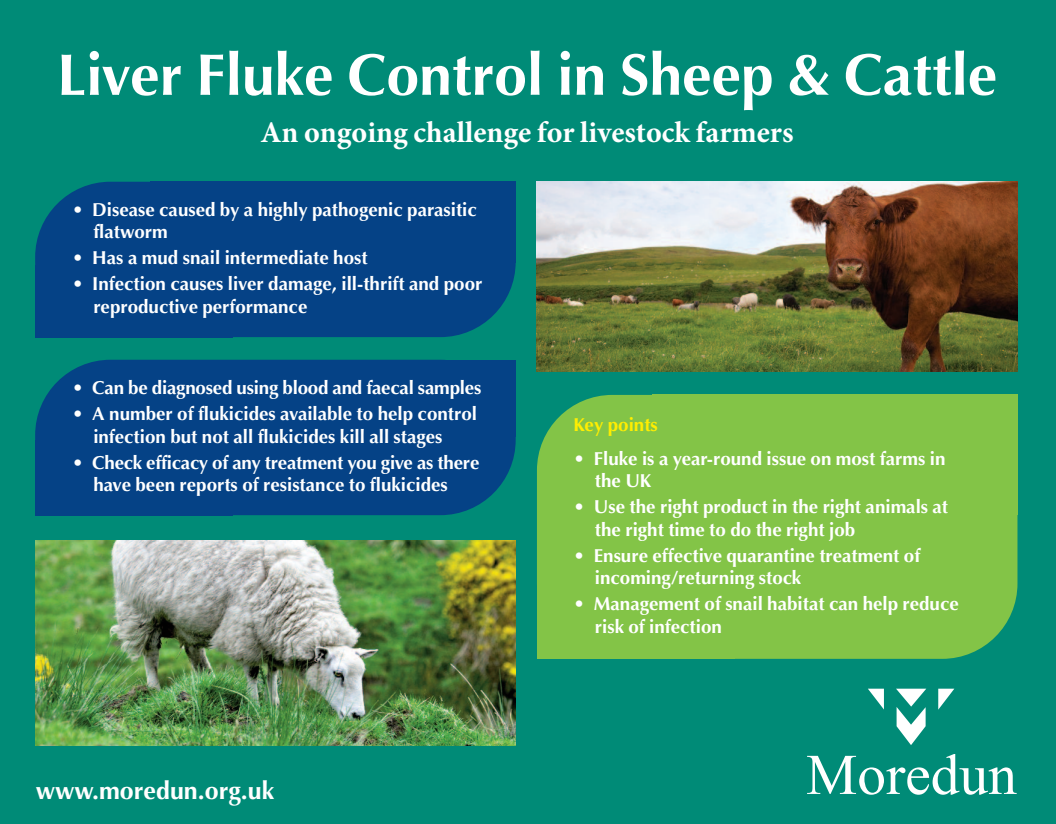
<style>
.page{position:relative;width:1056px;height:824px;background:#fff}
.page>*{position:absolute;margin:0;border:0;box-sizing:border-box;transform-origin:0 0}
.t1{font:700 58.75px "Optima";color:#fff}
.t2{font:700 30px "Minion Pro";color:#fff}
.t3{font:700 25px "Optima";color:#fff}
.t4{font:700 18.75px/22.5px "Optima";color:#fff}
.t5{font:700 18.75px "Optima";color:#ffee01}
</style>
<div class="page">
<hr style="left:0;top:823px;width:1056px;height:1px;background:#231f20">
<div style="left:0;top:0;width:1056px;height:823px;background:#008b77"></div>
<div style="left:35px;top:182px;width:481px;height:155px;background:#054286;border-radius:75px"></div>
<div style="left:35px;top:265px;width:198px;height:72px;background:#054286"></div>
<div style="left:150px;top:182px;width:366px;height:81px;background:#054286"></div>
<div style="left:35px;top:359px;width:481px;height:156px;background:#054286;border-radius:75px"></div>
<div style="left:35px;top:439px;width:198px;height:76px;background:#054286"></div>
<div style="left:150px;top:359px;width:366px;height:77px;background:#054286"></div>
<div style="left:537px;top:394px;width:480px;height:264px;background:#83c447;border-radius:75px"></div>
<div style="left:537px;top:527px;width:197px;height:131px;background:#83c447"></div>
<div style="left:652px;top:394px;width:365px;height:120px;background:#83c447"></div>
<img style="left:537px;top:181px;width:480px;height:190px">
<img style="left:35px;top:540px;width:481px;height:205px">
<svg style="left:868px;top:688px;width:86px;height:56px"></svg>
<svg style="left:807px;top:754px;width:209px;height:40px"></svg>
<h1 class="t1" style="left:57px;top:41px;width:942px">Liver Fluke Control in Sheep &amp; Cattle</h1>
<h2 class="t2" style="left:260px;top:121px;width:534px">An ongoing challenge for livestock farmers</h2>
<p class="t4" style="left:93px;top:198px;width:385px;text-indent:-21px">• Disease caused by a highly pathogenic parasitic flatworm</p>
<p class="t4" style="left:72px;top:246px;width:297px">• Has a mud snail intermediate host</p>
<p class="t4" style="left:93px;top:272px;width:390px;text-indent:-21px">• Infection causes liver damage, ill-thrift and poor reproductive performance</p>
<p class="t4" style="left:72px;top:376px;width:411px">• Can be diagnosed using blood and faecal samples</p>
<p class="t4" style="left:93px;top:402px;width:385px;text-indent:-21px">• A number of flukicides available to help control infection but not all flukicides kill all stages</p>
<p class="t4" style="left:72px;top:451px;width:409px;text-align:center">• Check efficacy of any treatment you give as there have been reports of resistance to flukicides</p>
<h3 class="t3" style="left:36px;top:775px;width:240px">www.moredun.org.uk</h3>
<p class="t5" style="left:573px;top:414px;width:86px">Key points</p>
<p class="t4" style="left:595px;top:447px;width:352px;text-indent:-21px">• Fluke is a year-round issue on most farms in the UK</p>
<p class="t4" style="left:595px;top:495px;width:355px;text-indent:-21px">• Use the right product in the right animals at the right time to do the right job</p>
<p class="t4" style="left:595px;top:544px;width:327px;text-indent:-21px">• Ensure effective quarantine treatment of incoming/returning stock</p>
<p class="t4" style="left:595px;top:592px;width:365px;text-indent:-21px">• Management of snail habitat can help reduce risk of infection</p>
</div>
